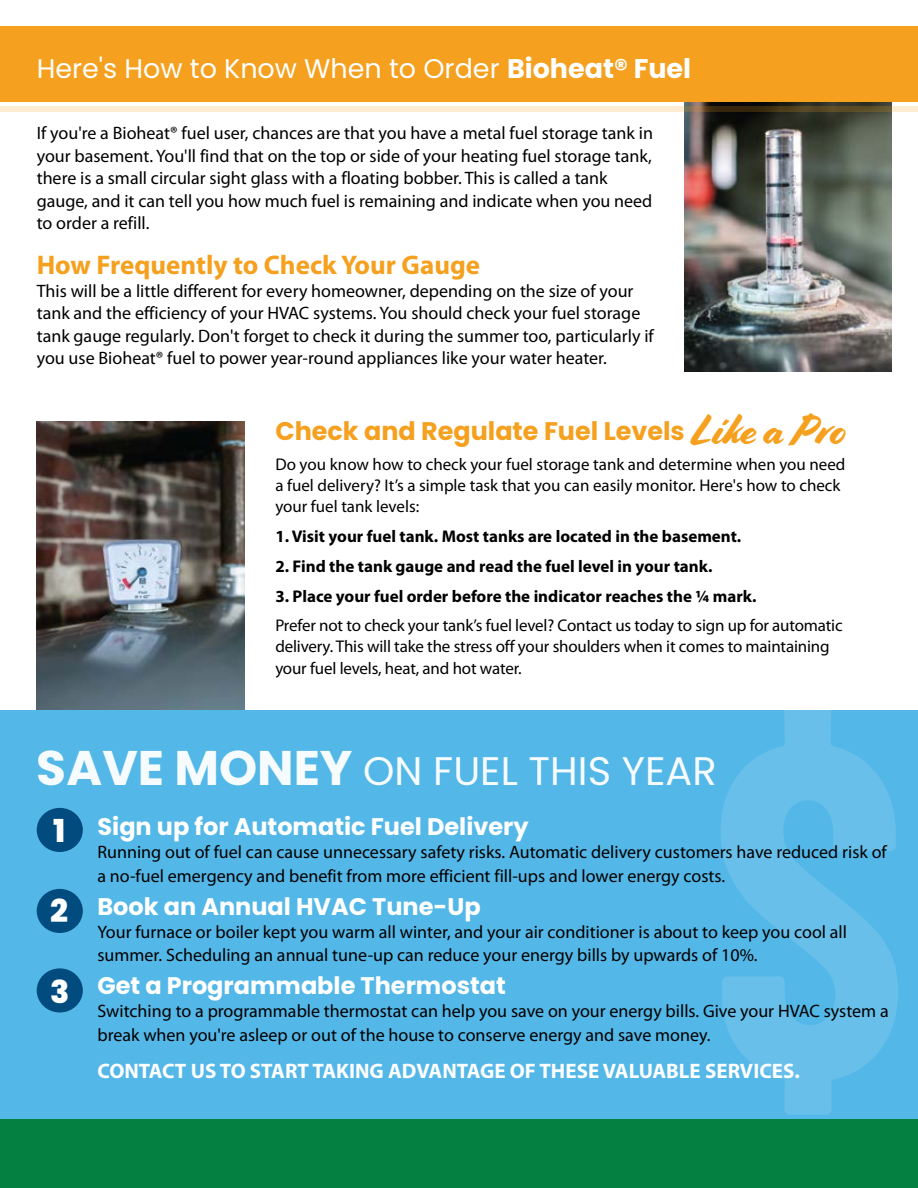
<style>
.page{position:relative;width:918px;height:1188px;background:#fff}
.page>*{position:absolute;margin:0;border:0;box-sizing:border-box;transform-origin:0 0}
.t1{font:39.9px "Poppins";color:#fff}
.t2{font:800 31.65px "Poppins";color:#fff}
.t3{font:27px "Poppins";color:#fff}
.t4{font:700 27px "Myriad Pro";color:#f5a01e}
.t5{font:700 25.5px "Poppins";color:#f5a01e}
.t6{font:700 24px "Poppins";color:#fff}
.t7{font:700 21px "Myriad Pro";color:#fff}
.t8{font:18px/22.5px "Myriad Pro";color:#000}
.t9{font:16.95px/21.1px "Myriad Pro";letter-spacing:-.01em;color:#000}
.t10{font:700 16.95px "Myriad Pro";color:#000}
.s1{font-weight:700}
.s2{font-family:"Cortado";font-weight:400;font-size:42.45px}
.s3{font-weight:700;font-size:48.6px}
</style>
<div class="page">
<img style="left:36px;top:422px;width:208px;height:288px">
<div style="left:0;top:710px;width:918px;height:428px;background:#53b7e8"></div>
<img style="left:684px;top:102px;width:208px;height:269px">
<div style="left:0;top:27px;width:918px;height:75px;background:#f5a01e"></div>
<div style="left:0;top:1119px;width:918px;height:69px;background:#048141"></div>
<svg style="left:0;top:106px;width:918px;height:6px;background:#d6c5aa"></svg>
<div style="left:37px;top:808px;width:46px;height:44px;background:#024b7f;border-radius:50%"></div>
<div style="left:37px;top:889px;width:46px;height:44px;background:#024b7f;border-radius:50%"></div>
<div style="left:37px;top:968px;width:46px;height:44px;background:#024b7f;border-radius:50%"></div>
<svg style="left:721px;top:710px;width:177px;height:405px;fill:#67bfea"></svg>
<h3 class="t3" style="left:37px;top:52px;width:656px">Here's How to Know When to Order <span class="s1">Bioheat® Fuel</span></h3>
<p class="t8" style="left:37px;top:122px;width:618px">If you're a Bioheat® fuel user, chances are that you have a metal fuel storage tank in your basement. You'll find that on the top or side of your heating fuel storage tank, there is a small circular sight glass with a floating bobber. This is called a tank gauge, and it can tell you how much fuel is remaining and indicate when you need to order a refill.</p>
<h3 class="t4" style="left:37px;top:248px;width:445px">How Frequently to Check Your Gauge</h3>
<p class="t8" style="left:37px;top:279px;width:619px">This will be a little different for every homeowner, depending on the size of your tank and the efficiency of your HVAC systems. You should check your fuel storage tank gauge regularly. Don't forget to check it during the summer too, particularly if you use Bioheat® fuel to power year-round appliances like your water heater.</p>
<h3 class="t5" style="left:275px;top:417px;width:572px">Check and Regulate Fuel Levels <span class="s2">Like a Pro</span></h3>
<p class="t9" style="left:275px;top:454px;width:572px">Do you know how to check your fuel storage tank and determine when you need a fuel delivery? It’s a simple task that you can easily monitor. Here's how to check your fuel tank levels:</p>
<p class="t10" style="left:275px;top:525px;width:467px">1. Visit your fuel tank. Most tanks are located in the basement.</p>
<p class="t10" style="left:275px;top:555px;width:439px">2. Find the tank gauge and read the fuel level in your tank.</p>
<p class="t10" style="left:275px;top:585px;width:483px">3. Place your fuel order before the indicator reaches the ¼ mark.</p>
<p class="t9" style="left:275px;top:615px;width:569px">Prefer not to check your tank’s fuel level? Contact us today to sign up for automatic delivery. This will take the stress off your shoulders when it comes to maintaining your fuel levels, heat, and hot water.</p>
<h1 class="t1" style="left:37px;top:748px;width:681px"><span class="s3">SAVE MONEY</span> ON FUEL THIS YEAR</h1>
<h2 class="t2" style="left:53px;top:813px;width:14px">1</h2>
<h2 class="t2" style="left:50px;top:892px;width:19px">2</h2>
<h2 class="t2" style="left:50px;top:973px;width:21px">3</h2>
<h3 class="t6" style="left:98px;top:813px;width:433px">Sign up for Automatic Fuel Delivery</h3>
<p class="t8" style="left:98px;top:840px;width:791px;line-height:23.2px">Running out of fuel can cause unnecessary safety risks. Automatic delivery customers have reduced risk of a no-fuel emergency and benefit from more efficient fill-ups and lower energy costs.</p>
<h3 class="t6" style="left:98px;top:892px;width:385px">Book an Annual HVAC Tune-Up</h3>
<p class="t8" style="left:98px;top:920px;width:751px;line-height:23.2px">Your furnace or boiler kept you warm all winter, and your air conditioner is about to keep you cool all summer. Scheduling an annual tune-up can reduce your energy bills by upwards of 10%.</p>
<h3 class="t6" style="left:98px;top:972px;width:410px">Get a Programmable Thermostat</h3>
<p class="t8" style="left:98px;top:999px;width:793px;line-height:23.2px">Switching to a programmable thermostat can help you save on your energy bills. Give your HVAC system a break when you're asleep or out of the house to conserve energy and save money.</p>
<p class="t7" style="left:98px;top:1057px;width:704px">CONTACT US TO START TAKING ADVANTAGE OF THESE VALUABLE SERVICES.</p>
</div>
